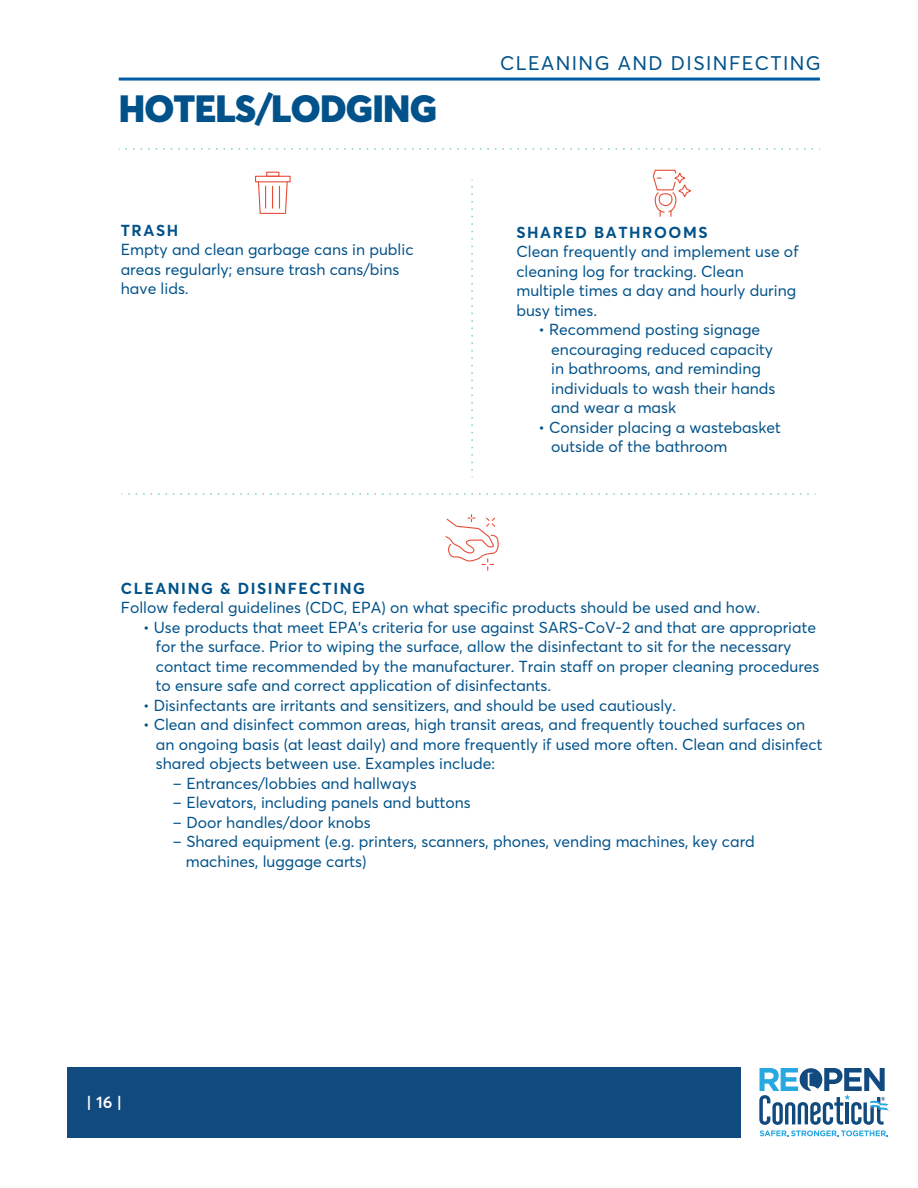
<style>
.page{position:relative;width:918px;height:1188px;background:#fff}
.page>*{position:absolute;margin:0;border:0;box-sizing:border-box;transform-origin:0 0}
.t1{font:900 37.5px "Averta PE";letter-spacing:-.02em;color:#01528a}
.t2{font:19.5px "Averta PE";letter-spacing:.075em;color:#01528a}
.t3{font:600 16.5px "Averta PE";color:#fff}
.t4{font:15.75px/19.5px "Averta PE";color:#01528a}
.t5{font:700 15.75px "Averta PE";letter-spacing:.1em;color:#01528a}
</style>
<div class="page">
<svg style="left:445px;top:515px;width:53px;height:55px"></svg>
<svg style="left:122px;top:493px;width:694px;height:2px"></svg>
<svg style="left:472px;top:179px;width:1px;height:292px"></svg>
<hr style="left:119px;top:78px;width:701px;height:3px;background:#015da7">
<svg style="left:126px;top:148px;width:694px;height:1px"></svg>
<svg style="left:652px;top:169px;width:39px;height:47px"></svg>
<div style="left:255px;top:176px;width:36px;height:6px;border:1px solid #e84f3b"></div>
<div style="left:266px;top:172px;width:13px;height:5px;border:1px solid #e84f3b"></div>
<svg style="left:257px;top:181px;width:31px;height:33px"></svg>
<div style="left:67px;top:1067px;width:674px;height:71px;background:#114a7f"></div>
<svg style="left:759px;top:1068px;width:129px;height:68px"></svg>
<h1 class="t1" style="left:119px;top:82px;width:320px">HOTELS/LODGING</h1>
<p class="t5" style="left:121px;top:219px;width:59px">TRASH</p>
<p class="t4" style="left:121px;top:239px;width:294px">Empty and clean garbage cans in public areas regularly; ensure trash cans/bins have lids.</p>
<p class="t2" style="left:500px;top:49px;width:322px">CLEANING AND DISINFECTING</p>
<p class="t5" style="left:516px;top:221px;width:193px">SHARED BATHROOMS</p>
<p class="t4" style="left:516px;top:242px;width:284px">Clean frequently and implement use of cleaning log for tracking. Clean multiple times a day and hourly during busy times.</p>
<p class="t4" style="left:551px;top:319px;width:226px;text-indent:-13px">• Recommend posting signage encouraging reduced capacity in bathrooms, and reminding individuals to wash their hands and wear a mask</p>
<p class="t4" style="left:551px;top:417px;width:231px;text-indent:-13px">• Consider placing a wastebasket outside of the bathroom</p>
<p class="t5" style="left:121px;top:577px;width:246px">CLEANING &amp; DISINFECTING</p>
<p class="t4" style="left:121px;top:597px;width:641px">Follow federal guidelines (CDC, EPA) on what specific products should be used and how.</p>
<p class="t4" style="left:156px;top:617px;width:665px;text-indent:-13px">• Use products that meet EPA’s criteria for use against SARS-CoV-2 and that are appropriate for the surface. Prior to wiping the surface, allow the disinfectant to sit for the necessary contact time recommended by the manufacturer. Train staff on proper cleaning procedures to ensure safe and correct application of disinfectants.</p>
<p class="t4" style="left:143px;top:695px;width:535px">• Disinfectants are irritants and sensitizers, and should be used cautiously.</p>
<p class="t4" style="left:156px;top:714px;width:668px;text-indent:-13px">• Clean and disinfect common areas, high transit areas, and frequently touched surfaces on an ongoing basis (at least daily) and more frequently if used more often. Clean and disinfect shared objects between use. Examples include:</p>
<p class="t4" style="left:173px;top:773px;width:245px">– Entrances/lobbies and hallways</p>
<p class="t4" style="left:173px;top:792px;width:299px">– Elevators, including panels and buttons</p>
<p class="t4" style="left:173px;top:812px;width:199px">– Door handles/door knobs</p>
<p class="t4" style="left:186px;top:831px;width:571px;text-indent:-13px">– Shared equipment (e.g. printers, scanners, phones, vending machines, key card machines, luggage carts)</p>
<p class="t3" style="left:87px;top:1090px;width:37px">| 16 |</p>
</div>
